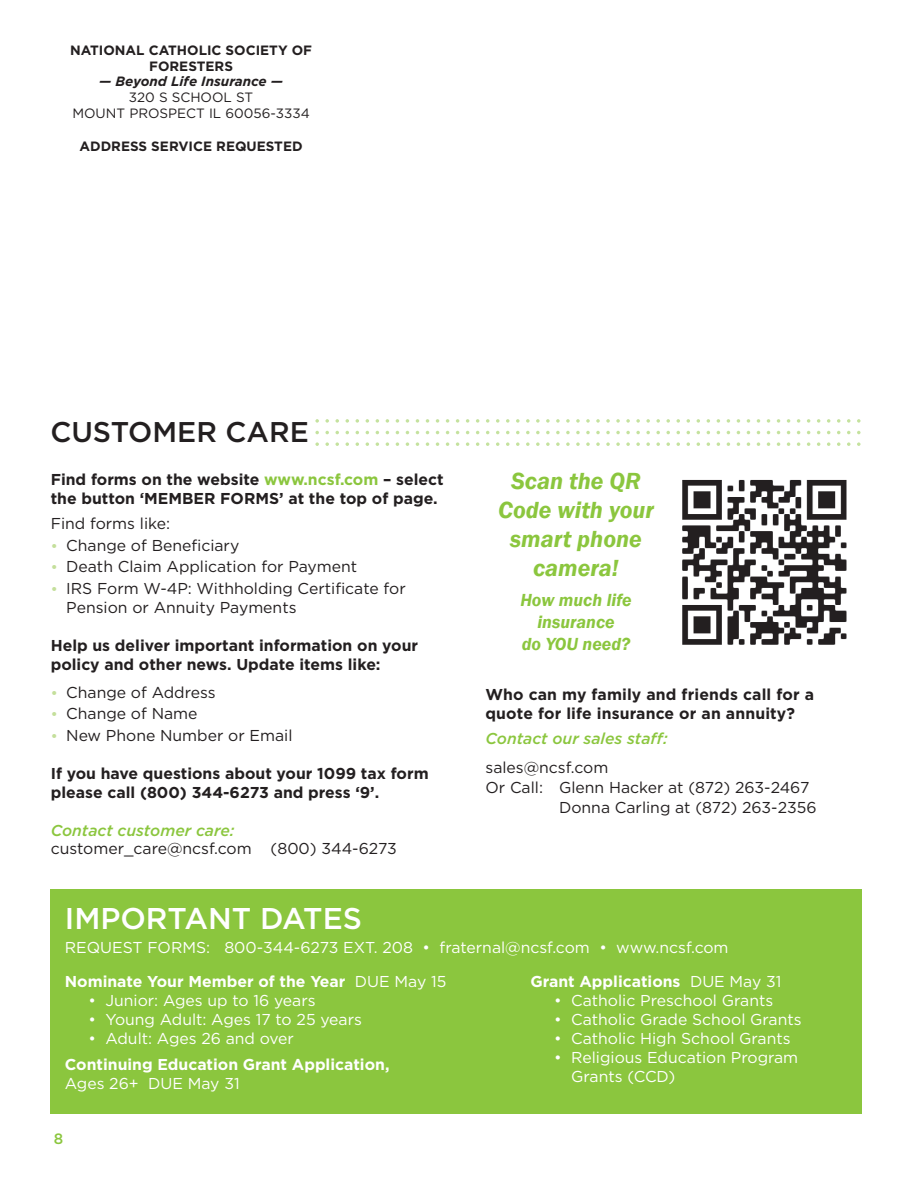
<style>
.page{position:relative;width:918px;height:1186px;background:#fff}
.page>*{position:absolute;margin:0;border:0;box-sizing:border-box;transform-origin:0 0}
.t1{font:500 30px "Gotham";color:#fff}
.t2{font:500 28.5px "Gotham";color:#231f20}
.t3{font:italic 600 24px/28.8px "Franklin Gothic";color:#8bc63e;text-align:center}
.t4{font:italic 600 18px/21.6px "Franklin Gothic";color:#8bc63e;text-align:center}
.t5{font:15.75px/34px "Gotham";color:#fff}
.t6{font:700 15.75px/18.9px "Gotham";color:#231f20}
.t7{font:15.75px/18.9px "Gotham";color:#231f20}
.t8{font:700 15.75px "Gotham";color:#fff}
.t9{font:italic 500 15.75px "Gotham";color:#8bc63e}
.t10{font:500 15px "Gotham";color:#8bc63e}
.t11{font:700 13.5px/16.2px "Gotham";color:#231f20;text-align:center}
.t12{font:13.5px/16.2px "Gotham";color:#231f20;text-align:center}
.t13{font:italic 700 13.5px "Gotham";color:#231f20}
.s1{color:#8bc63e}
.s2{font-weight:500;font-size:14.25px;color:#c4df9b}
.s3{font-weight:700}
.s4{font-weight:400}
</style>
<div class="page">
<div style="left:50px;top:889px;width:811px;height:225px;background:#8bc63e"></div>
<svg style="left:857px;top:419px;width:3px;height:4px"></svg>
<svg style="left:847px;top:419px;width:3px;height:4px"></svg>
<svg style="left:817px;top:419px;width:3px;height:4px"></svg>
<svg style="left:807px;top:419px;width:3px;height:4px"></svg>
<svg style="left:837px;top:419px;width:3px;height:4px"></svg>
<svg style="left:827px;top:419px;width:3px;height:4px"></svg>
<svg style="left:817px;top:442px;width:3px;height:4px"></svg>
<svg style="left:807px;top:442px;width:3px;height:4px"></svg>
<svg style="left:827px;top:442px;width:3px;height:4px"></svg>
<svg style="left:776px;top:419px;width:4px;height:4px"></svg>
<svg style="left:766px;top:419px;width:4px;height:4px"></svg>
<svg style="left:797px;top:419px;width:3px;height:4px"></svg>
<svg style="left:786px;top:419px;width:4px;height:4px"></svg>
<svg style="left:776px;top:442px;width:4px;height:4px"></svg>
<svg style="left:766px;top:442px;width:4px;height:4px"></svg>
<svg style="left:797px;top:442px;width:3px;height:4px"></svg>
<svg style="left:786px;top:442px;width:4px;height:4px"></svg>
<svg style="left:736px;top:419px;width:4px;height:4px"></svg>
<svg style="left:756px;top:419px;width:4px;height:4px"></svg>
<svg style="left:746px;top:419px;width:4px;height:4px"></svg>
<svg style="left:736px;top:442px;width:4px;height:4px"></svg>
<svg style="left:756px;top:442px;width:4px;height:4px"></svg>
<svg style="left:746px;top:442px;width:4px;height:4px"></svg>
<svg style="left:496px;top:419px;width:3px;height:4px"></svg>
<svg style="left:486px;top:419px;width:3px;height:4px"></svg>
<svg style="left:516px;top:419px;width:3px;height:4px"></svg>
<svg style="left:506px;top:419px;width:3px;height:4px"></svg>
<svg style="left:486px;top:442px;width:3px;height:4px"></svg>
<svg style="left:456px;top:419px;width:3px;height:4px"></svg>
<svg style="left:445px;top:419px;width:4px;height:4px"></svg>
<svg style="left:476px;top:419px;width:3px;height:4px"></svg>
<svg style="left:466px;top:419px;width:3px;height:4px"></svg>
<svg style="left:456px;top:442px;width:3px;height:4px"></svg>
<svg style="left:445px;top:442px;width:4px;height:4px"></svg>
<svg style="left:476px;top:442px;width:3px;height:4px"></svg>
<svg style="left:466px;top:442px;width:3px;height:4px"></svg>
<svg style="left:415px;top:419px;width:4px;height:4px"></svg>
<svg style="left:405px;top:419px;width:4px;height:4px"></svg>
<svg style="left:435px;top:419px;width:4px;height:4px"></svg>
<svg style="left:425px;top:419px;width:4px;height:4px"></svg>
<svg style="left:415px;top:442px;width:4px;height:4px"></svg>
<svg style="left:405px;top:442px;width:4px;height:4px"></svg>
<svg style="left:435px;top:442px;width:4px;height:4px"></svg>
<svg style="left:425px;top:442px;width:4px;height:4px"></svg>
<svg style="left:375px;top:419px;width:4px;height:4px"></svg>
<svg style="left:365px;top:419px;width:4px;height:4px"></svg>
<svg style="left:395px;top:419px;width:4px;height:4px"></svg>
<svg style="left:385px;top:419px;width:4px;height:4px"></svg>
<svg style="left:375px;top:442px;width:4px;height:4px"></svg>
<svg style="left:365px;top:442px;width:4px;height:4px"></svg>
<svg style="left:395px;top:442px;width:4px;height:4px"></svg>
<svg style="left:385px;top:442px;width:4px;height:4px"></svg>
<svg style="left:335px;top:419px;width:4px;height:4px"></svg>
<svg style="left:335px;top:431px;width:4px;height:3px"></svg>
<svg style="left:325px;top:419px;width:4px;height:4px"></svg>
<svg style="left:325px;top:431px;width:4px;height:3px"></svg>
<svg style="left:355px;top:419px;width:4px;height:4px"></svg>
<svg style="left:355px;top:431px;width:4px;height:3px"></svg>
<svg style="left:345px;top:419px;width:4px;height:4px"></svg>
<svg style="left:345px;top:431px;width:4px;height:3px"></svg>
<svg style="left:335px;top:442px;width:4px;height:4px"></svg>
<svg style="left:325px;top:442px;width:4px;height:4px"></svg>
<svg style="left:355px;top:442px;width:4px;height:4px"></svg>
<svg style="left:345px;top:442px;width:4px;height:4px"></svg>
<svg style="left:315px;top:419px;width:4px;height:4px"></svg>
<svg style="left:315px;top:431px;width:4px;height:3px"></svg>
<svg style="left:315px;top:442px;width:4px;height:4px"></svg>
<img style="left:682px;top:479px;width:165px;height:166px">
<p class="t11" style="left:70px;top:42px;width:243px">NATIONAL CATHOLIC SOCIETY OF<br>FORESTERS</p>
<p class="t13" style="left:99px;top:72px;width:185px">— Beyond Life Insurance —</p>
<p class="t12" style="left:72px;top:89px;width:239px">320 S SCHOOL ST<br>MOUNT PROSPECT IL 60056-3334</p>
<p class="t11" style="left:79px;top:138px;width:224px">ADDRESS SERVICE REQUESTED</p>
<h2 class="t2" style="left:50px;top:413px;width:260px">CUSTOMER CARE</h2>
<p class="t6" style="left:51px;top:470px;width:394px">Find forms on the website <span class="s1">www.ncsf.com</span> – select the button ‘MEMBER FORMS’ at the top of page.</p>
<p class="t7" style="left:51px;top:514px;width:121px">Find forms like:</p>
<p class="t7" style="left:51px;top:535px;width:190px"><span class="s2">•</span> Change of Beneficiary</p>
<p class="t7" style="left:51px;top:557px;width:308px"><span class="s2">•</span> Death Claim Application for Payment</p>
<p class="t7" style="left:66px;top:579px;width:341px;text-indent:-16px"><span class="s2">•</span> IRS Form W-4P: Withholding Certificate for<br>Pension or Annuity Payments</p>
<p class="t6" style="left:51px;top:636px;width:369px">Help us deliver important information on your policy and other news. Update items like:</p>
<p class="t7" style="left:51px;top:682px;width:166px"><span class="s2">•</span> Change of Address</p>
<p class="t7" style="left:51px;top:704px;width:148px"><span class="s2">•</span> Change of Name</p>
<p class="t7" style="left:51px;top:726px;width:243px"><span class="s2">•</span> New Phone Number or Email</p>
<p class="t6" style="left:51px;top:764px;width:379px">If you have questions about your 1099 tax form please call (800) 344-6273 and press ‘9’.</p>
<p class="t9" style="left:51px;top:820px;width:185px">Contact customer care:</p>
<p class="t7" style="left:51px;top:839px;width:347px">customer_care@ncsf.com (800) 344-6273</p>
<h3 class="t3" style="left:498px;top:467px;width:157px">Scan the QR<br>Code with your smart phone camera!</h3>
<p class="t4" style="left:520px;top:589px;width:113px">How much life insurance<br>do YOU need?</p>
<p class="t6" style="left:485px;top:684px;width:330px">Who can my family and friends call for a quote for life insurance or an annuity?</p>
<p class="t9" style="left:485px;top:728px;width:184px">Contact our sales staff:</p>
<p class="t7" style="left:485px;top:757px;width:124px">sales@ncsf.com</p>
<p class="t7" style="left:485px;top:778px;width:325px">Or Call: Glenn Hacker at (872) 263-2467</p>
<p class="t7" style="left:559px;top:798px;width:259px">Donna Carling at (872) 263-2356</p>
<h1 class="t1" style="left:65px;top:899px;width:298px">IMPORTANT DATES</h1>
<p class="t5" style="left:65px;top:930px;width:665px">REQUEST FORMS: 800-344-6273 EXT. 208 • fraternal@ncsf.com • www.ncsf.com<br><span class="s3">Nominate Your Member of the Year</span> DUE May 15</p>
<p class="t5" style="left:88px;top:983px;width:228px">• Junior: Ages up to 16 years</p>
<p class="t5" style="left:88px;top:1002px;width:275px">• Young Adult: Ages 17 to 25 years</p>
<p class="t5" style="left:88px;top:1021px;width:207px">• Adult: Ages 26 and over</p>
<p class="t8" style="left:65px;top:1054px;width:326px">Continuing Education Grant Application,</p>
<p class="t5" style="left:65px;top:1066px;width:176px">Ages 26+ DUE May 31</p>
<p class="t8" style="left:530px;top:971px;width:252px">Grant Applications <span class="s4">DUE May 31</span></p>
<p class="t5" style="left:554px;top:983px;width:220px">• Catholic Preschool Grants</p>
<p class="t5" style="left:554px;top:1002px;width:249px">• Catholic Grade School Grants</p>
<p class="t5" style="left:554px;top:1021px;width:238px">• Catholic High School Grants</p>
<p class="t5" style="left:571px;top:1047px;width:228px;line-height:18.9px;text-indent:-17px">• Religious Education Program<br>Grants (CCD)</p>
<p class="t10" style="left:54px;top:1128px;width:11px">8</p>
</div>
